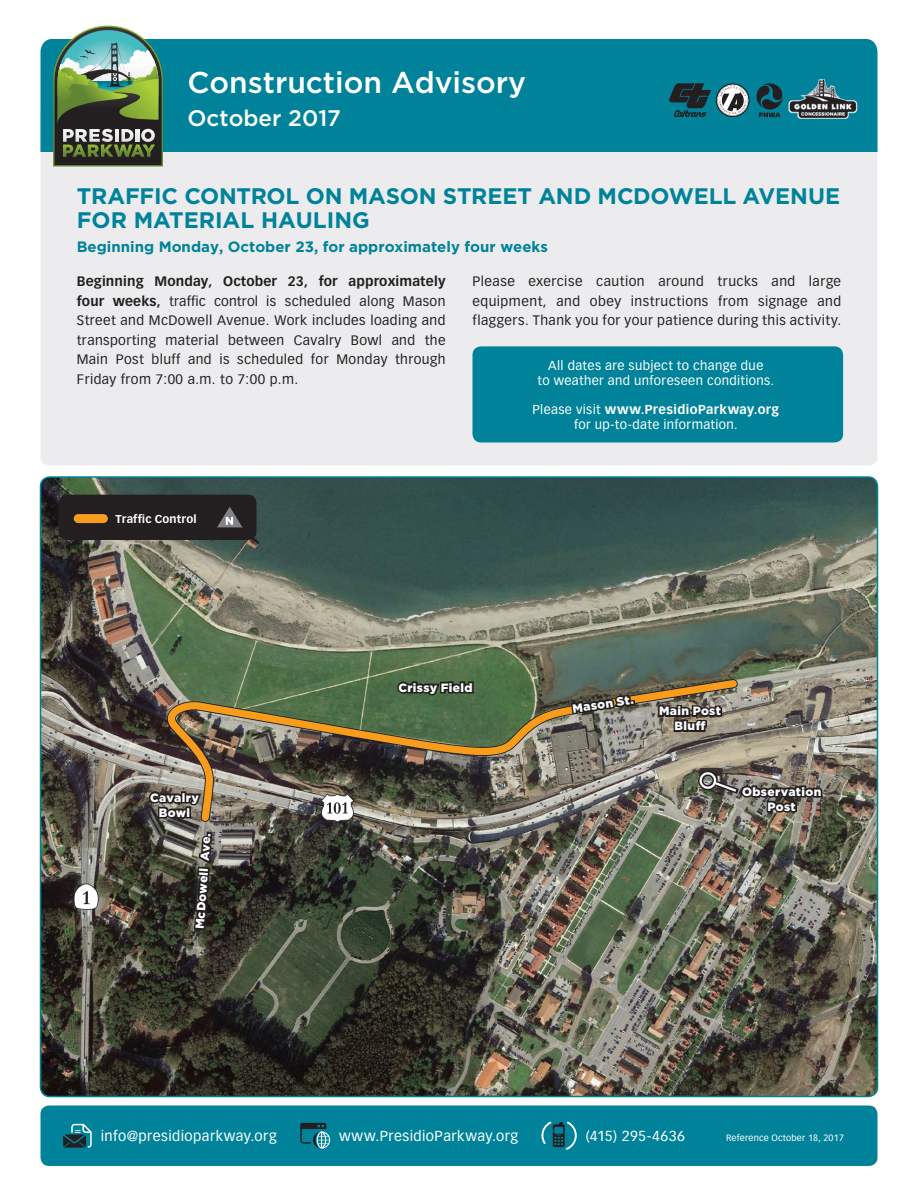
<style>
.page{position:relative;width:918px;height:1188px;background:#fff}
.page>*{position:absolute;margin:0;border:0;box-sizing:border-box;transform-origin:0 0}
.t1{font:500 30px "Gotham";color:#fff}
.t2{font:700 22.5px/24px "Gotham";letter-spacing:-.005em;color:#00839a}
.t3{font:500 22.5px "Gotham";color:#fff}
.t4{font:700 15px "Gotham";color:#00839a}
.t5{font:14.25px "Vectora LT Std";letter-spacing:.03em;color:#fff}
.t6{font:13.5px/19.5px "Vectora LT Std";letter-spacing:.03em;color:#231f20;text-align:justify}
.t7{font:12.75px/15px "Vectora LT Std";letter-spacing:.03em;color:#fff;text-align:center}
.t8{font:900 12px/15px "Gotham";letter-spacing:.03em;color:#fff;text-align:center}
.t9{font:700 11.25px "Vectora LT Std";letter-spacing:.015em;color:#fff}
.t10{font:9px "Vectora LT Std";letter-spacing:.02em;color:#fff}
.s1{font-weight:700}
</style>
<div class="page">
<img style="left:40px;top:479px;width:838px;height:618px">
<div style="left:40px;top:103px;width:838px;height:362px;background:#ececee;border-radius:9px"></div>
<div style="left:40px;top:39px;width:838px;height:113px;background:#00839a"></div>
<svg style="left:53px;top:26px;width:110px;height:131px"></svg>
<svg style="left:669px;top:81px;width:114px;height:37px;background:#2b6874"></svg>
<img style="left:788px;top:77px;width:70px;height:42px">
<div style="left:40px;top:1106px;width:838px;height:60px;background:#00839a;border-radius:9px"></div>
<svg style="left:300px;top:1123px;width:30px;height:26px"></svg>
<svg style="left:63px;top:1124px;width:29px;height:24px"></svg>
<svg style="left:541px;top:1122px;width:36px;height:28px"></svg>
<div style="left:473px;top:346px;width:370px;height:96px;background:#00839a;border-radius:9px"></div>
<div style="left:59px;top:495px;width:198px;height:45px;background:#231f20;border-radius:9px"></div>
<div style="left:78px;top:514px;width:25px;height:9px;background:#f89c1c"></div>
<svg style="left:217px;top:507px;width:25px;height:20px"></svg>
<img style="left:164px;top:676px;width:577px;height:149px">
<svg style="left:188px;top:832px;width:29px;height:171px;background:#3f3d36"></svg>
<img style="left:696px;top:771px;width:128px;height:43px">
<svg style="left:147px;top:790px;width:57px;height:36px;background:#524d47"></svg>
<div style="left:186px;top:806px;width:5px;height:12px;border:3px solid #231f20"></div>
<svg style="left:657px;top:699px;width:67px;height:35px;background:#615a52"></svg>
<svg style="left:74px;top:883px;width:25px;height:27px"></svg>
<svg style="left:569px;top:657px;width:66px;height:97px;background:#676c63"></svg>
<h1 class="t1" style="left:188px;top:63px;width:340px">Construction Advisory</h1>
<h2 class="t3" style="left:188px;top:104px;width:155px">October 2017</h2>
<h2 class="t2" style="left:77px;top:184px;width:765px">TRAFFIC CONTROL ON MASON STREET AND MCDOWELL AVENUE<br>FOR MATERIAL HAULING</h2>
<p class="t4" style="left:77px;top:237px;width:473px">Beginning Monday, October 23, for approximately four weeks</p>
<p class="t6" style="left:77px;top:272px;width:370px"><span class="s1">Beginning Monday, October 23, for approximately four weeks,</span> traffic control is scheduled along Mason Street and McDowell Avenue. Work includes loading and transporting material between Cavalry Bowl and the Main Post bluff and is scheduled for Monday through Friday from 7:00 a.m. to 7:00 p.m.</p>
<p class="t6" style="left:472px;top:272px;width:370px">Please exercise caution around trucks and large equipment, and obey instructions from signage and flaggers. Thank you for your patience during this activity.</p>
<p class="t7" style="left:537px;top:358px;width:238px">All dates are subject to change due<br>to weather and unforeseen conditions.</p>
<p class="t7" style="left:533px;top:402px;width:248px">Please visit <span class="s1">www.PresidioParkway.org </span>for up-to-date information.</p>
<p class="t9" style="left:115px;top:512px;width:83px">Traffic Control</p>
<p class="t8" style="left:150px;top:790px;width:50px">Cavalry<br>Bowl</p>
<p class="t8" style="left:192px;top:929px;width:98px;rotate:-86deg">McDowell Ave.</p>
<p class="t8" style="left:398px;top:680px;width:76px">Crissy Field</p>
<p class="t8" style="left:571px;top:701px;width:63px;rotate:-8deg">Mason St.</p>
<p class="t8" style="left:659px;top:703px;width:63px">Main Post<br>Bluff</p>
<p class="t8" style="left:742px;top:784px;width:81px">Observation<br>Post</p>
<p class="t5" style="left:101px;top:1128px;width:177px">info@presidioparkway.org</p>
<p class="t5" style="left:339px;top:1128px;width:181px">www.PresidioParkway.org</p>
<p class="t5" style="left:586px;top:1128px;width:101px">(415) 295-4636</p>
<p class="t10" style="left:726px;top:1132px;width:119px">Reference October 18, 2017</p>
</div>
